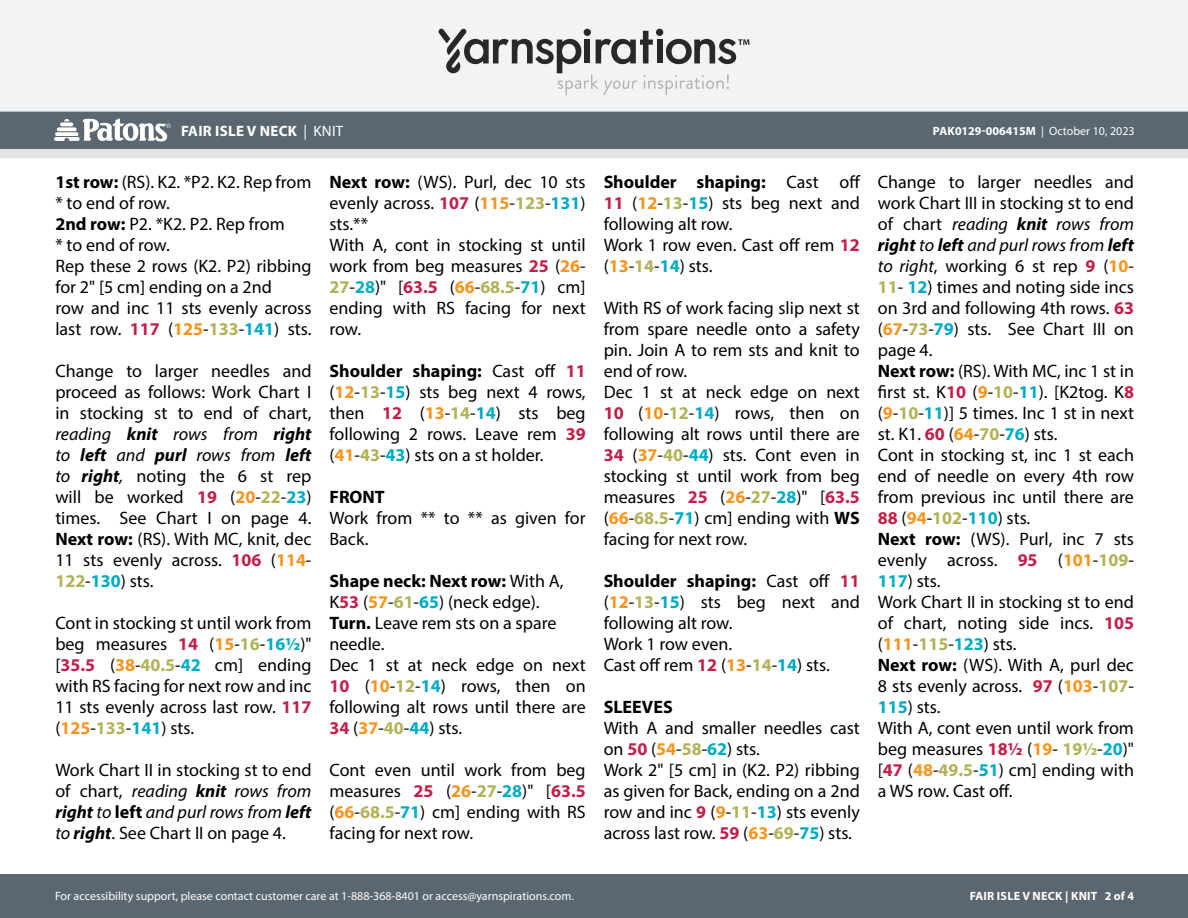
<style>
.page{position:relative;width:1188px;height:918px;background:#fff}
.page>*{position:absolute;margin:0;border:0;box-sizing:border-box;transform-origin:0 0}
.Body{font:18px/21px "Myriad Pro";color:#000;text-align:justify}
.Body-2{font:700 18px "Myriad Pro";color:#000}
.t1{font:700 15px "Myriad Pro";letter-spacing:.02em;color:#fff}
.t2{font:12px "Myriad Pro";color:#fff}
.t3{font:700 12px "Myriad Pro";letter-spacing:.01em;color:#fff}
.s1{font-weight:400}
.s2{font-weight:700}
.s3{font-weight:700;color:#c31f49}
.s4{font-weight:700;color:#f7941e}
.s5{font-weight:700;color:#b2b258}
.s6{font-weight:700;color:#00abc5}
.s7{font-style:italic}
.s8{font-weight:700;font-style:italic}
</style>
<div class="page">
<div style="left:0;top:875px;width:1188px;height:43px;background:#5a6670"></div>
<div style="left:0;top:149px;width:1188px;height:9px;background:#e4e3e3"></div>
<div style="left:0;top:111px;width:1188px;height:38px;background:#5a6670"></div>
<div style="left:0;top:0;width:1188px;height:112px;background:#f2f3f4"></div>
<svg style="left:438px;top:29px;width:311px;height:66px"></svg>
<svg style="left:54px;top:118px;width:117px;height:24px"></svg>
<p class="t1" style="left:181px;top:121px;width:164px">FAIR ISLE V NECK <span class="s1">| KNIT</span></p>
<p class="t3" style="left:933px;top:123px;width:203px">PAK0129-006415M <span class="s1">| October 10, 2023</span></p>
<p class="Body" style="left:55px;top:171px;width:258px"><span class="s2">1st row:</span> (RS). K2. *P2. K2. Rep from * to end of row.</p>
<p class="Body" style="left:55px;top:213px;width:231px"><span class="s2">2nd row:</span> P2. *K2. P2. Rep from</p>
<p class="Body" style="left:55px;top:234px;width:116px">* to end of row.</p>
<p class="Body" style="left:55px;top:255px;width:258px">Rep these 2 rows (K2. P2) ribbing for 2" [5 cm] ending on a 2nd</p>
<p class="Body" style="left:55px;top:297px;width:258px">row and inc 11 sts evenly across last row. <span class="s3">117</span> (<span class="s4">125</span>-<span class="s5">133</span>-<span class="s6">141</span>) sts.</p>
<p class="Body" style="left:55px;top:360px;width:258px">Change to larger needles and proceed as follows: Work Chart I in stocking st to end of chart, <span class="s7">reading</span> <span class="s8">knit</span> <span class="s7">rows from</span> <span class="s8">right </span><span class="s7">to</span> <span class="s8">left</span> <span class="s7">and</span> <span class="s8">purl</span> <span class="s7">rows from</span> <span class="s8">left </span><span class="s7">to</span> <span class="s8">right</span><span class="s7">,</span> noting the 6 st rep will be worked <span class="s3">19</span> (<span class="s4">20</span>-<span class="s5">22</span>-<span class="s6">23</span>) times. See Chart I on page 4.<br><span class="s2">Next row:</span> (RS). With MC, knit, dec 11 sts evenly across. <span class="s3">106</span> (<span class="s4">114</span>- <span class="s5">122</span>-<span class="s6">130</span>) sts.</p>
<p class="Body" style="left:55px;top:612px;width:258px">Cont in stocking st until work from beg measures <span class="s3">14</span> (<span class="s4">15</span>-<span class="s5">16</span>-<span class="s6">16½</span>)" [<span class="s3">35.5</span> (<span class="s4">38</span>-<span class="s5">40.5</span>-<span class="s6">42</span> cm] ending with RS facing for next row and inc 11 sts evenly across last row. <span class="s3">117 </span>(<span class="s4">125</span>-<span class="s5">133</span>-<span class="s6">141</span>) sts.</p>
<p class="Body" style="left:55px;top:759px;width:258px">Work Chart II in stocking st to end of chart, <span class="s7">reading</span> <span class="s8">knit</span> <span class="s7">rows from </span><span class="s8">right</span> <span class="s7">to</span> <span class="s2">left</span> <span class="s7">and purl rows from</span> <span class="s8">left </span><span class="s7">to</span> <span class="s8">right</span>. See Chart II on page 4.</p>
<p class="Body" style="left:604px;top:171px;width:258px"><span class="s2">Shoulder shaping:</span> Cast off <span class="s3">11</span> (<span class="s4">12</span>-<span class="s5">13</span>-<span class="s6">15</span>) sts beg next and following alt row.</p>
<p class="Body" style="left:604px;top:234px;width:258px">Work 1 row even. Cast off rem <span class="s3">12 </span>(<span class="s4">13</span>-<span class="s5">14</span>-<span class="s6">14</span>) sts.</p>
<p class="Body" style="left:604px;top:297px;width:258px">With RS of work facing slip next st from spare needle onto a safety pin. Join A to rem sts and knit to end of row.</p>
<p class="Body" style="left:604px;top:381px;width:258px">Dec 1 st at neck edge on next <span class="s3">10</span> (<span class="s4">10</span>-<span class="s5">12</span>-<span class="s6">14</span>) rows, then on following alt rows until there are <span class="s3">34</span> (<span class="s4">37</span>-<span class="s5">40</span>-<span class="s6">44</span>) sts. Cont even in stocking st until work from beg measures <span class="s3">25</span> (<span class="s4">26</span>-<span class="s5">27</span>-<span class="s6">28</span>)" [<span class="s3">63.5 </span>(<span class="s4">66</span>-<span class="s5">68.5</span>-<span class="s6">71</span>) cm] ending with <span class="s2">WS </span>facing for next row.</p>
<p class="Body" style="left:604px;top:570px;width:258px"><span class="s2">Shoulder shaping:</span> Cast off <span class="s3">11 </span>(<span class="s4">12</span>-<span class="s5">13</span>-<span class="s6">15</span>) sts beg next and following alt row.</p>
<p class="Body" style="left:604px;top:633px;width:130px">Work 1 row even.</p>
<p class="Body" style="left:604px;top:654px;width:228px">Cast off rem <span class="s3">12</span> (<span class="s4">13</span>-<span class="s5">14</span>-<span class="s6">14</span>) sts.</p>
<p class="Body-2" style="left:604px;top:695px;width:71px">SLEEVES</p>
<p class="Body" style="left:604px;top:717px;width:258px">With A and smaller needles cast on <span class="s3">50</span> (<span class="s4">54</span>-<span class="s5">58</span>-<span class="s6">62</span>) sts.</p>
<p class="Body" style="left:604px;top:759px;width:258px">Work 2" [5 cm] in (K2. P2) ribbing as given for Back, ending on a 2nd row and inc <span class="s3">9</span> (<span class="s4">9</span>-<span class="s5">11</span>-<span class="s6">13</span>) sts evenly across last row. <span class="s3">59</span> (<span class="s4">63</span>-<span class="s5">69</span>-<span class="s6">75</span>) sts.</p>
<p class="Body" style="left:330px;top:171px;width:258px"><span class="s2">Next row:</span> (WS). Purl, dec 10 sts evenly across. <span class="s3">107</span> (<span class="s4">115</span>-<span class="s5">123</span>-<span class="s6">131</span>) sts.**</p>
<p class="Body" style="left:330px;top:234px;width:258px">With A, cont in stocking st until work from beg measures <span class="s3">25</span> (<span class="s4">26</span>- <span class="s5">27</span>-<span class="s6">28</span>)" [<span class="s3">63.5</span> (<span class="s4">66</span>-<span class="s5">68.5</span>-<span class="s6">71</span>) cm] ending with RS facing for next row.</p>
<p class="Body" style="left:330px;top:360px;width:258px"><span class="s2">Shoulder shaping:</span> Cast off <span class="s3">11 </span>(<span class="s4">12</span>-<span class="s5">13</span>-<span class="s6">15</span>) sts beg next 4 rows, then <span class="s3">12</span> (<span class="s4">13</span>-<span class="s5">14</span>-<span class="s6">14</span>) sts beg following 2 rows. Leave rem <span class="s3">39 </span>(<span class="s4">41</span>-<span class="s5">43</span>-<span class="s6">43</span>) sts on a st holder.</p>
<p class="Body-2" style="left:330px;top:485px;width:57px">FRONT</p>
<p class="Body" style="left:330px;top:507px;width:258px">Work from ** to ** as given for<br>Back.</p>
<p class="Body-2" style="left:330px;top:569px;width:236px">Shape neck: Next row: <span class="s1">With A,</span></p>
<p class="Body" style="left:330px;top:591px;width:212px">K<span class="s3">53</span> (<span class="s4">57</span>-<span class="s5">61</span>-<span class="s6">65</span>) (neck edge).</p>
<p class="Body" style="left:330px;top:612px;width:228px"><span class="s2">Turn.</span> Leave rem sts on a spare</p>
<p class="Body" style="left:330px;top:633px;width:56px">needle.</p>
<p class="Body" style="left:330px;top:654px;width:258px">Dec 1 st at neck edge on next <span class="s3">10</span> (<span class="s4">10</span>-<span class="s5">12</span>-<span class="s6">14</span>) rows, then on following alt rows until there are <span class="s3">34</span> (<span class="s4">37</span>-<span class="s5">40</span>-<span class="s6">44</span>) sts.</p>
<p class="Body" style="left:330px;top:759px;width:258px">Cont even until work from beg measures <span class="s3">25</span> (<span class="s4">26</span>-<span class="s5">27</span>-<span class="s6">28</span>)" [<span class="s3">63.5 </span>(<span class="s4">66</span>-<span class="s5">68.5</span>-<span class="s6">71</span>) cm] ending with RS facing for next row.</p>
<p class="Body" style="left:878px;top:171px;width:258px">Change to larger needles and work Chart III in stocking st to end of chart <span class="s7">reading</span> <span class="s8">knit</span> <span class="s7">rows from </span><span class="s8">right</span> <span class="s7">to</span> <span class="s8">left</span> <span class="s7">and purl rows from</span> <span class="s8">left </span><span class="s7">to right</span>, working 6 st rep <span class="s3">9</span> (<span class="s4">10</span>- <span class="s5">11</span>- <span class="s6">12</span>) times and noting side incs on 3rd and following 4th rows. <span class="s3">63 </span>(<span class="s4">67</span>-<span class="s5">73</span>-<span class="s6">79</span>) sts. See Chart III on page 4.</p>
<p class="Body" style="left:878px;top:360px;width:258px"><span class="s2">Next row:</span> (RS). With MC, inc 1 st in first st. K<span class="s3">10</span> (<span class="s4">9</span>-<span class="s5">10</span>-<span class="s6">11</span>). [K2tog. K<span class="s3">8 </span>(<span class="s4">9</span>-<span class="s5">10</span>-<span class="s6">11</span>)] 5 times. Inc 1 st in next st. K1. <span class="s3">60</span> (<span class="s4">64</span>-<span class="s5">70</span>-<span class="s6">76</span>) sts.</p>
<p class="Body" style="left:878px;top:444px;width:258px">Cont in stocking st, inc 1 st each end of needle on every 4th row from previous inc until there are <span class="s3">88</span> (<span class="s4">94</span>-<span class="s5">102</span>-<span class="s6">110</span>) sts.</p>
<p class="Body" style="left:878px;top:528px;width:258px"><span class="s2">Next row:</span> (WS). Purl, inc 7 sts evenly across. <span class="s3">95</span> (<span class="s4">101</span>-<span class="s5">109</span>- <span class="s6">117</span>) sts.</p>
<p class="Body" style="left:878px;top:591px;width:258px">Work Chart II in stocking st to end of chart, noting side incs. <span class="s3">105 </span>(<span class="s4">111</span>-<span class="s5">115</span>-<span class="s6">123</span>) sts.</p>
<p class="Body" style="left:878px;top:654px;width:258px"><span class="s2">Next row:</span> (WS). With A, purl dec 8 sts evenly across. <span class="s3">97</span> (<span class="s4">103</span>-<span class="s5">107</span>- <span class="s6">115</span>) sts.</p>
<p class="Body" style="left:878px;top:717px;width:258px">With A, cont even until work from beg measures <span class="s3">18½</span> (<span class="s4">19</span>- <span class="s5">19½</span>-<span class="s6">20</span>)" [<span class="s3">47</span> (<span class="s4">48</span>-<span class="s5">49.5</span>-<span class="s6">51</span>) cm] ending with a WS row. Cast off.</p>
<p class="t2" style="left:55px;top:889px;width:520px">For accessibility support, please contact customer care at 1-888-368-8401 or access@yarnspirations.com.</p>
<p class="t3" style="left:970px;top:888px;width:166px">FAIR ISLE V NECK | KNIT 2 of 4</p>
</div>
